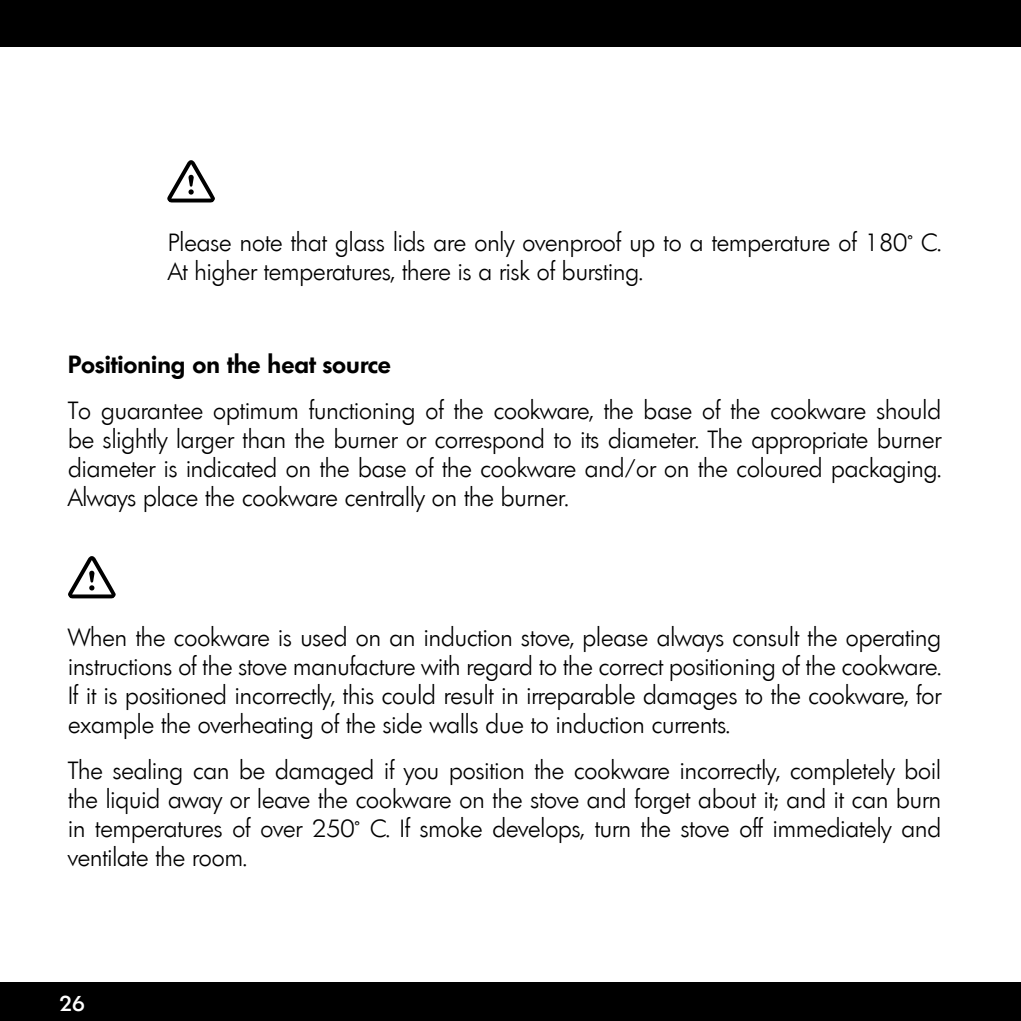
<style>
.page{position:relative;width:1021px;height:1021px;background:#fff}
.page>*{position:absolute;margin:0;border:0;box-sizing:border-box;transform-origin:0 0}
.t1{font:300 24px/29.2px "Limerick";color:#000;text-align:justify}
.t2{font:600 24px "Limerick";color:#000}
.t3{font:500 20.8px "Limerick";color:#fff}
</style>
<div class="page">
<div style="left:0;top:0;width:1020px;height:47px;background:#000"></div>
<div style="left:0;top:982px;width:1020px;height:38px;background:#000"></div>
<svg style="left:167px;top:160px;width:48px;height:43px"></svg>
<svg style="left:68px;top:556px;width:48px;height:42px"></svg>
<p class="t1" style="left:168px;top:228px;width:774px">Please note that glass lids are only ovenproof up to a temperature of 180˚ C.<br>At higher temperatures, there is a risk of bursting.</p>
<p class="t2" style="left:68px;top:348px;width:324px">Positioning on the heat source</p>
<p class="t1" style="left:68px;top:396px;width:874px">To guarantee optimum functioning of the cookware, the base of the cookware should be slightly larger than the burner or correspond to its diameter. The appropriate burner diameter is indicated on the base of the cookware and/or on the coloured packaging.<br>Always place the cookware centrally on the burner.</p>
<p class="t1" style="left:68px;top:622px;width:874px">When the cookware is used on an induction stove, please always consult the operating instructions of the stove manufacture with regard to the correct positioning of the cookware.<br>If it is positioned incorrectly, this could result in irreparable damages to the cookware, for example the overheating of the side walls due to induction currents.</p>
<p class="t1" style="left:68px;top:756px;width:874px">The sealing can be damaged if you position the cookware incorrectly, completely boil the liquid away or leave the cookware on the stove and forget about it; and it can burn in temperatures of over 250˚ C. If smoke develops, turn the stove off immediately and ventilate the room.</p>
<p class="t3" style="left:60px;top:989px;width:27px">26</p>
</div>
